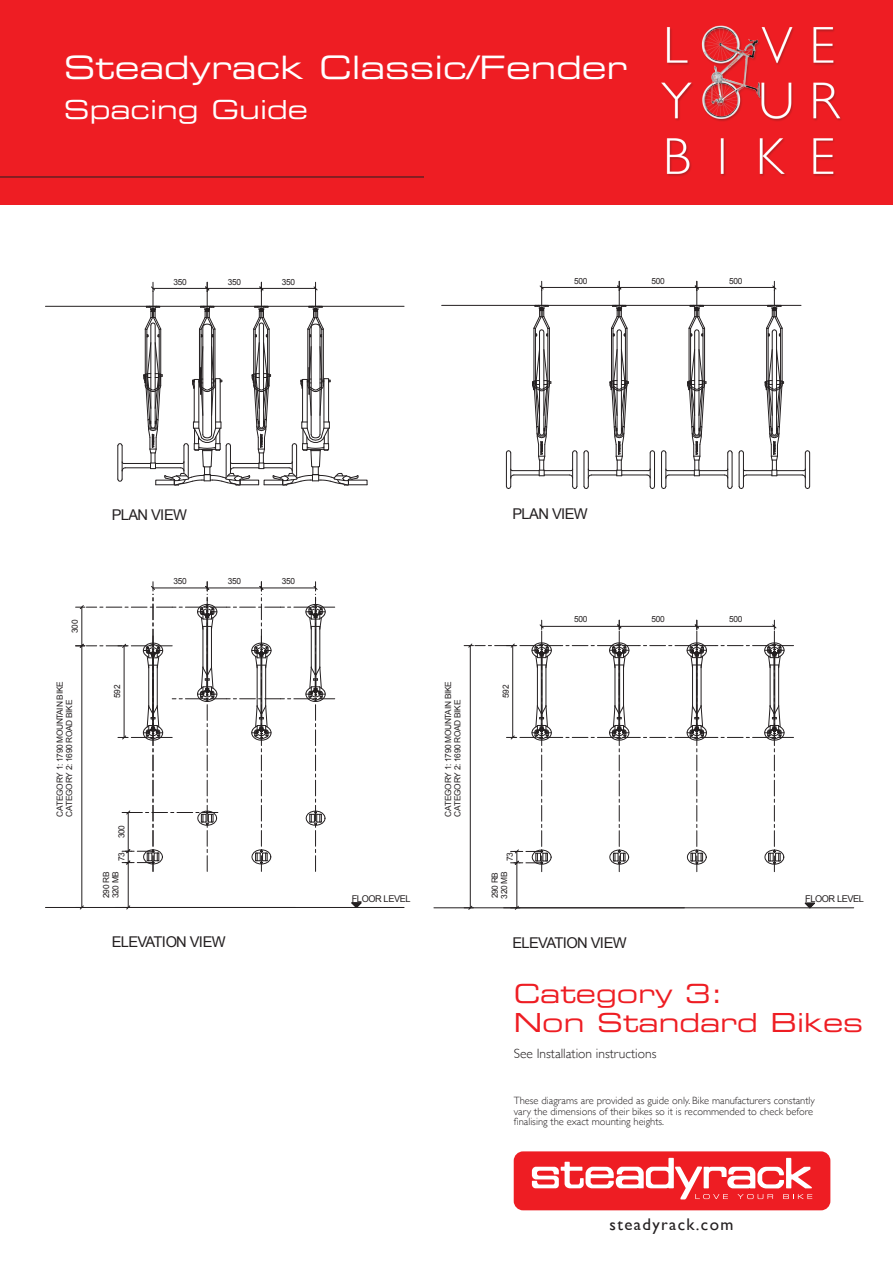
<style>
.page{position:relative;width:893px;height:1263px;background:#fff}
.page>*{position:absolute;margin:0;border:0;box-sizing:border-box;transform-origin:0 0}
.t1{font:32.25px "Eurostile Extended Two";color:#fff}
.t2{font:26.25px/28.5px "Eurostile Extended Two";color:#ee1d23}
.t3{font:26.25px "Eurostile Extended Two";color:#fff}
.t4{font:16.8px "Gill Sans";letter-spacing:.08em;color:#231f20}
.t5{font:14.85px "Arial";letter-spacing:-.05em;color:#231f20}
.t6{font:300 13.5px "Gill Sans";color:#231f20}
.t7{font:300 10.5px/10.5px "Gill Sans";color:#231f20}
.t8{font:9.3px "Arial";letter-spacing:-.05em;color:#231f20}
.t9{font:8.4px/9.3px "Arial";letter-spacing:-.035em;color:#231f20}
</style>
<div class="page">
<div style="left:0;top:0;width:893px;height:204px;background:#ee1d23"></div>
<hr style="left:470px;top:646px;width:1px;height:262px;background:#231f20">
<svg style="left:464px;top:906px;width:9px;height:3px"></svg>
<hr style="left:517px;top:863px;width:1px;height:45px;background:#231f20">
<svg style="left:511px;top:906px;width:9px;height:3px"></svg>
<svg style="left:464px;top:620px;width:329px;height:252px"></svg>
<hr style="left:434px;top:907px;width:420px;height:1px;background:#231f20">
<hr style="left:442px;top:305px;width:359px;height:1px;background:#231f20">
<hr style="left:542px;top:287px;width:77px;height:1px;background:#231f20">
<hr style="left:619px;top:287px;width:78px;height:1px;background:#231f20">
<hr style="left:697px;top:287px;width:77px;height:1px;background:#231f20">
<hr style="left:577px;top:453px;width:1px;height:33px;background:#231f20">
<svg style="left:506px;top:281px;width:71px;height:208px"></svg>
<svg style="left:584px;top:281px;width:71px;height:208px"></svg>
<hr style="left:732px;top:453px;width:1px;height:33px;background:#231f20">
<svg style="left:661px;top:281px;width:71px;height:208px"></svg>
<svg style="left:739px;top:281px;width:71px;height:208px"></svg>
<svg style="left:805px;top:903px;width:10px;height:5px"></svg>
<div style="left:514px;top:1151px;width:316px;height:59px;background:#ee1d23;border-radius:9px"></div>
<svg style="left:532px;top:1158px;width:280px;height:41px"></svg>
<hr style="left:82px;top:646px;width:1px;height:261px;background:#231f20">
<hr style="left:128px;top:862px;width:1px;height:45px;background:#231f20">
<svg style="left:122px;top:906px;width:9px;height:3px"></svg>
<hr style="left:45px;top:907px;width:359px;height:1px;background:#231f20">
<hr style="left:45px;top:306px;width:359px;height:1px;background:#231f20">
<svg style="left:76px;top:582px;width:259px;height:289px"></svg>
<svg style="left:352px;top:903px;width:9px;height:4px"></svg>
<svg style="left:118px;top:282px;width:249px;height:203px"></svg>
<img style="left:661px;top:25px;width:180px;height:151px">
<p class="t1" style="left:64px;top:46px;width:565px">Steadyrack Classic/Fender</p>
<p class="t3" style="left:64px;top:92px;width:246px">Spacing Guide</p>
<p class="t9" style="left:174px;top:277px;width:15px">350</p>
<p class="t9" style="left:228px;top:277px;width:15px">350</p>
<p class="t9" style="left:282px;top:277px;width:15px">350</p>
<p class="t9" style="left:574px;top:276px;width:15px">500</p>
<p class="t9" style="left:652px;top:276px;width:15px">500</p>
<p class="t9" style="left:729px;top:276px;width:15px">500</p>
<p class="t9" style="left:70px;top:633px;width:15px;rotate:-90deg">300</p>
<p class="t9" style="left:55px;top:817px;width:137px;rotate:-90deg">CATEGORY 1: 1790 MOUNTAIN BIKE<br>CATEGORY 2: 1690 ROAD BIKE</p>
<p class="t5" style="left:112px;top:505px;width:77px">PLAN VIEW</p>
<p class="t9" style="left:113px;top:698px;width:15px;rotate:-90deg">592</p>
<p class="t9" style="left:174px;top:576px;width:15px">350</p>
<p class="t9" style="left:228px;top:576px;width:15px">350</p>
<p class="t9" style="left:282px;top:576px;width:15px">350</p>
<p class="t9" style="left:117px;top:838px;width:15px;rotate:-90deg">300</p>
<p class="t9" style="left:117px;top:861px;width:10px;rotate:-90deg">73</p>
<p class="t9" style="left:102px;top:898px;width:29px;rotate:-90deg">290 RB<br>320 MB</p>
<p class="t5" style="left:112px;top:932px;width:115px">ELEVATION VIEW</p>
<p class="t5" style="left:512px;top:504px;width:77px">PLAN VIEW</p>
<p class="t8" style="left:352px;top:892px;width:60px">FLOOR LEVEL</p>
<p class="t9" style="left:444px;top:817px;width:137px;rotate:-90deg">CATEGORY 1: 1790 MOUNTAIN BIKE<br>CATEGORY 2: 1690 ROAD BIKE</p>
<p class="t9" style="left:501px;top:698px;width:15px;rotate:-90deg">592</p>
<p class="t9" style="left:574px;top:615px;width:15px">500</p>
<p class="t9" style="left:652px;top:615px;width:15px">500</p>
<p class="t9" style="left:729px;top:615px;width:15px">500</p>
<p class="t9" style="left:505px;top:861px;width:10px;rotate:-90deg">73</p>
<p class="t9" style="left:490px;top:899px;width:29px;rotate:-90deg">290 RB<br>320 MB</p>
<p class="t5" style="left:512px;top:932px;width:116px">ELEVATION VIEW</p>
<p class="t8" style="left:805px;top:892px;width:60px">FLOOR LEVEL</p>
<p class="t2" style="left:514px;top:979px;width:351px">Category 3:<br>Non Standard Bikes</p>
<p class="t6" style="left:514px;top:1043px;width:144px">See Installation instructions</p>
<p class="t7" style="left:514px;top:1095px;width:303px">These diagrams are provided as guide only. Bike manufacturers constantly vary the dimensions of their bikes so it is recommended to check before finalising the exact mounting heights.</p>
<p class="t4" style="left:610px;top:1215px;width:125px">steadyrack.com</p>
</div>
